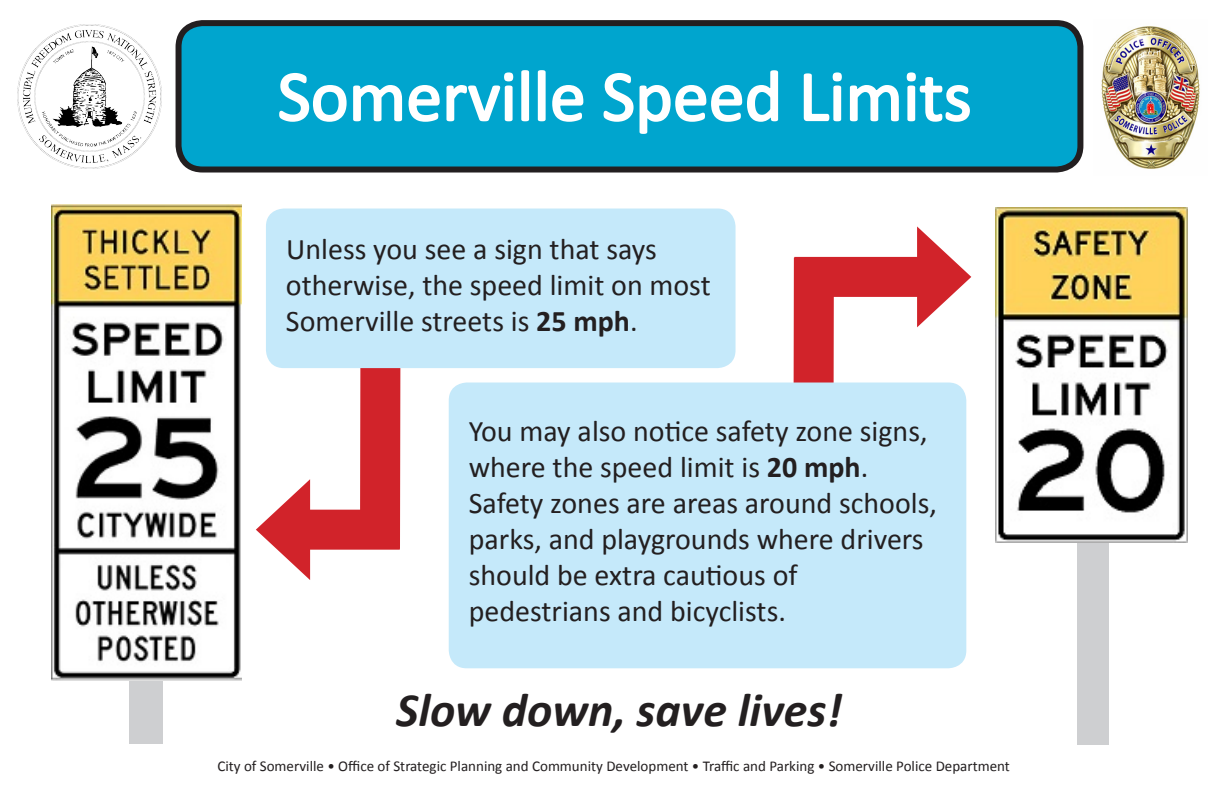
<style>
.page{position:relative;width:1224px;height:792px;background:#fff}
.page>*{position:absolute;margin:0;border:0;box-sizing:border-box;transform-origin:0 0}
.t1{font:72px "Calibri";color:#fff}
.t2{font:italic 700 48px "Calibri";color:#231f20}
.t3{font:30px/36px "Calibri";color:#231f20}
.t4{font:15px "Calibri";color:#231f20}
.s1{font-weight:700}
</style>
<div class="page">
<div style="left:179px;top:23px;width:901px;height:147px;background:#00a5ce;border-radius:24px"></div>
<svg style="left:279px;top:70px;width:251px;height:52px"></svg>
<svg style="left:537px;top:70px;width:47px;height:52px"></svg>
<svg style="left:603px;top:70px;width:176px;height:64px"></svg>
<svg style="left:803px;top:72px;width:39px;height:50px"></svg>
<svg style="left:849px;top:72px;width:121px;height:50px"></svg>
<div style="left:176px;top:20px;width:907px;height:153px;border:6px solid #231f20;border-radius:24px"></div>
<div style="left:130px;top:655px;width:33px;height:89px;background:#cecfd1"></div>
<div style="left:1077px;top:535px;width:32px;height:210px;background:#cecfd1"></div>
<img style="left:996px;top:208px;width:192px;height:334px">
<img style="left:52px;top:204px;width:190px;height:476px">
<div style="left:794px;top:257px;width:142px;height:40px;background:#d1232a"></div>
<svg style="left:917px;top:226px;width:54px;height:101px"></svg>
<div style="left:291px;top:510px;width:109px;height:40px;background:#d1232a"></div>
<svg style="left:256px;top:479px;width:54px;height:101px"></svg>
<div style="left:360px;top:361px;width:40px;height:188px;background:#d1232a"></div>
<div style="left:794px;top:258px;width:40px;height:161px;background:#d1232a"></div>
<div style="left:266px;top:209px;width:470px;height:159px;background:#c5e9fa;border-radius:18px"></div>
<div style="left:449px;top:383px;width:517px;height:285px;background:#c5e9fa;border-radius:18px"></div>
<img style="left:17px;top:24px;width:144px;height:144px">
<img style="left:1101px;top:26px;width:99px;height:143px">
<h1 class="t1" style="left:278px;top:51px;width:695px">Somerville Speed Limits</h1>
<p class="t3" style="left:286px;top:231px;width:426px">Unless you see a sign that says otherwise, the speed limit on most<br>Somerville streets is <span class="s1">25 mph</span>.</p>
<p class="t3" style="left:469px;top:413px;width:470px">You may also notice safety zone signs, where the speed limit is <span class="s1">20 mph</span>.<br>Safety zones are areas around schools, parks, and playgrounds where drivers should be extra cautious of pedestrians and bicyclists.</p>
<h2 class="t2" style="left:396px;top:680px;width:448px">Slow down, save lives!</h2>
<p class="t4" style="left:217px;top:757px;width:794px">City of Somerville • Office of Strategic Planning and Community Development • Traffic and Parking • Somerville Police Department</p>
</div>
